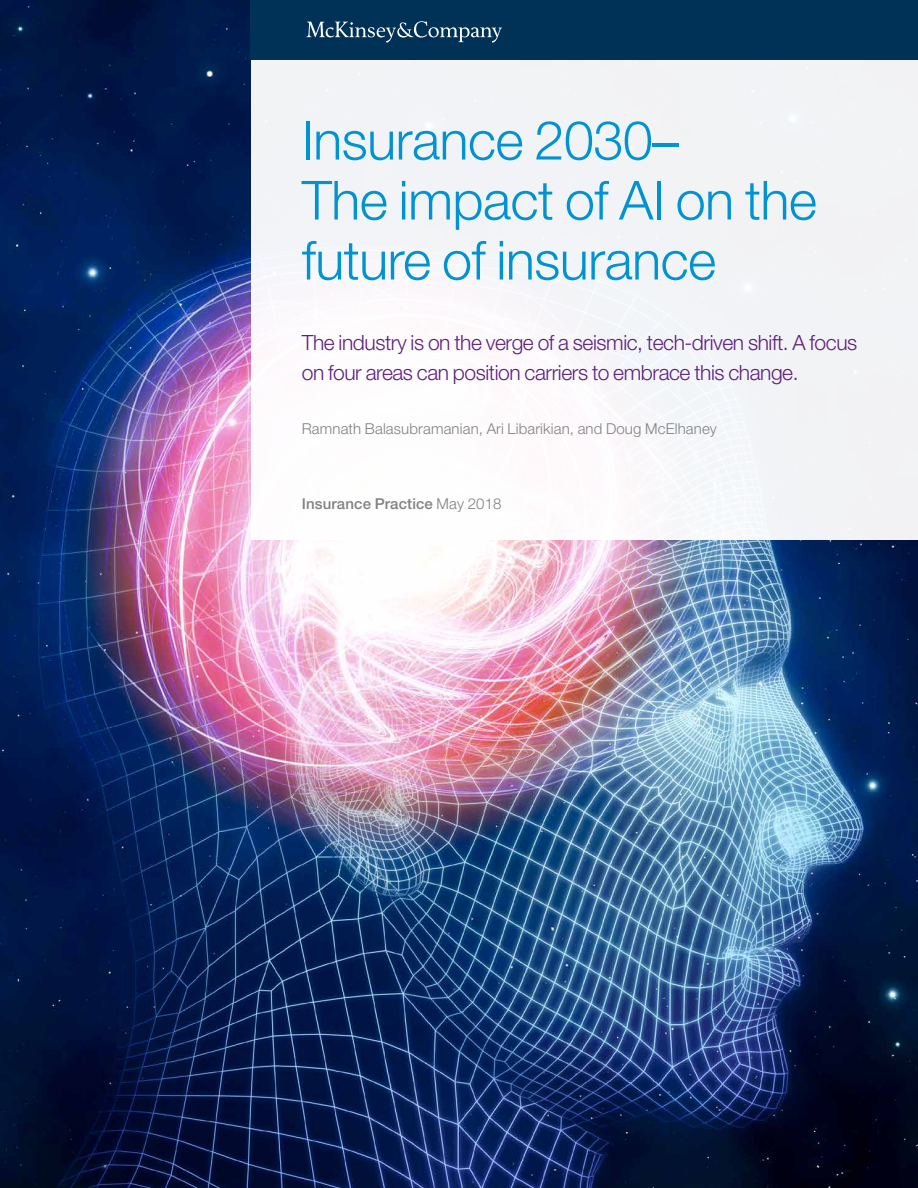
<style>
.page{position:relative;width:918px;height:1188px;background:#fff}
.page>*{position:absolute;margin:0;border:0;box-sizing:border-box;transform-origin:0 0}
.t1{font:300 54px/60px "Helvetica Neue LT Std";letter-spacing:-.01em;color:#0093d1}
.t2{font:300 21px/30px "Helvetica Neue LT Std";letter-spacing:-.02em;color:#5e207c}
.t3{font:300 15px "Helvetica Neue LT Std";letter-spacing:.01em;color:#808183}
.t4{font:500 15px "Helvetica Neue LT Std";letter-spacing:.01em;color:#808183}
.s1{font-weight:300}
</style>
<div class="page">
<img style="left:0;top:0;width:918px;height:1188px">
<div style="left:251px;top:0;width:667px;height:540px;background:#f2f3f6"></div>
<div style="left:251px;top:0;width:667px;height:60px;background:#003157"></div>
<svg style="left:306px;top:21px;width:196px;height:22px"></svg>
<h1 class="t1" style="left:302px;top:109px;width:517px">Insurance 2030–<br>The impact of AI on the future of insurance</h1>
<p class="t2" style="left:302px;top:327px;width:557px">The industry is on the verge of a seismic, tech-driven shift. A focus on four areas can position carriers to embrace this change.</p>
<p class="t3" style="left:302px;top:420px;width:417px">Ramnath Balasubramanian, Ari Libarikian, and Doug McElhaney</p>
<p class="t4" style="left:302px;top:494px;width:201px">Insurance Practice <span class="s1">May 2018</span></p>
</div>
